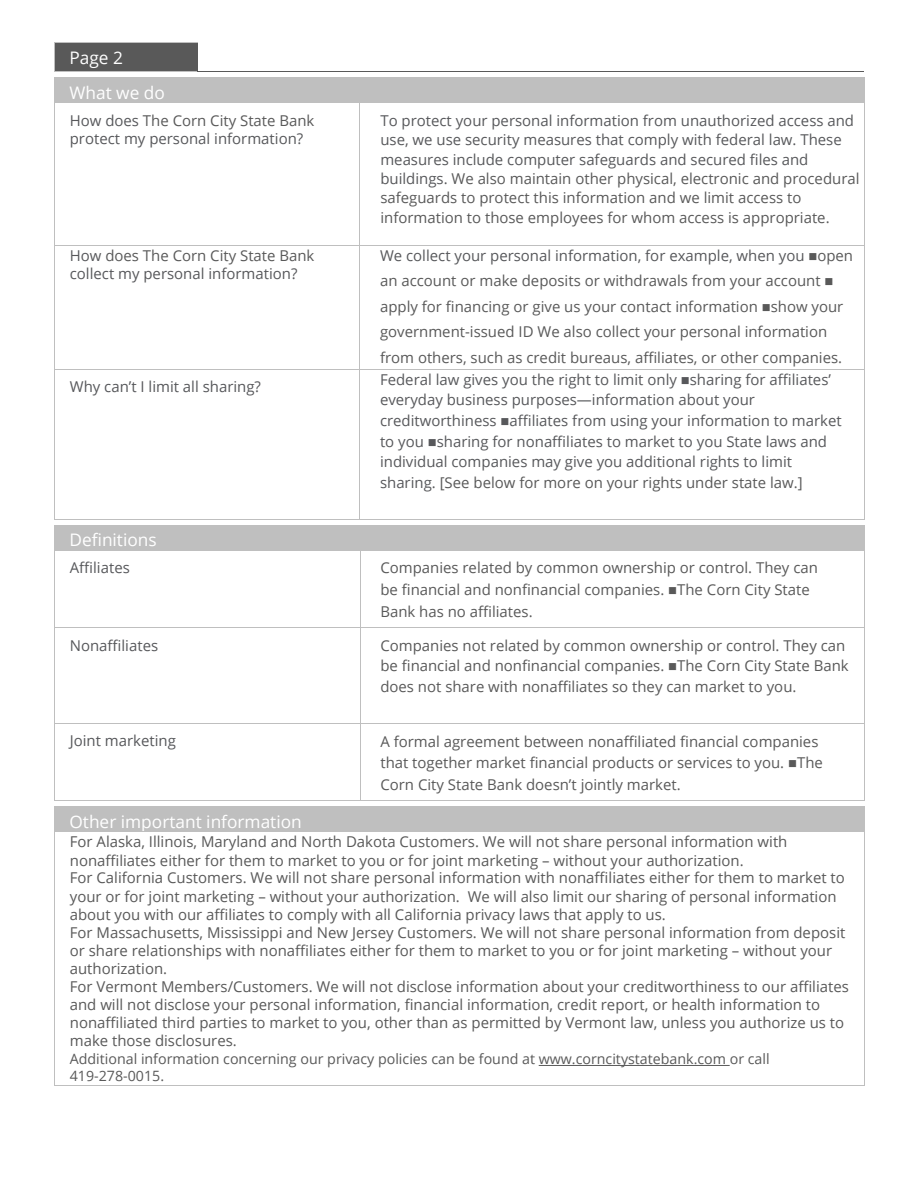
<style>
.page{position:relative;width:918px;height:1188px;background:#fff}
.page>*{position:absolute;margin:0;border:0;box-sizing:border-box;transform-origin:0 0}
.t1{font:17.25px/35.4px "Open Sans";color:#fff}
.t2{font:15px/18.1px "Open Sans";color:#595959}
.t3{font:15px/19.4px "Open Sans";color:#57585b}
.t4{font:14.25px/17.1px "Open Sans";color:#595959}
.s1{color:#595959}
.s2{color:#57585b}
</style>
<div class="page">
<div style="left:55px;top:43px;width:142px;height:29px;background:#595959"></div>
<hr style="left:55px;top:42px;width:142px;height:1px;background:#bfbfbf">
<hr style="left:55px;top:72px;width:142px;height:1px;background:#bfbfbf">
<hr style="left:198px;top:72px;width:162px;height:1px;background:#595959">
<hr style="left:360px;top:72px;width:504px;height:1px;background:#595959">
<div style="left:63px;top:78px;width:801px;height:25px;background:#bfbfbf"></div>
<hr style="left:55px;top:78px;width:305px;height:1px;background:#bfbfbf">
<svg style="left:54px;top:42px;width:2px;height:61px"></svg>
<hr style="left:55px;top:103px;width:304px;height:1px;background:#bfbfbf">
<hr style="left:360px;top:103px;width:504px;height:1px;background:#bfbfbf">
<svg style="left:864px;top:78px;width:1px;height:25px"></svg>
<hr style="left:54px;top:103px;width:1px;height:142px;background:#bfbfbf">
<hr style="left:359px;top:103px;width:1px;height:142px;background:#bfbfbf">
<hr style="left:864px;top:103px;width:1px;height:142px;background:#bfbfbf">
<hr style="left:55px;top:245px;width:304px;height:1px;background:#bfbfbf">
<hr style="left:360px;top:245px;width:504px;height:1px;background:#bfbfbf">
<hr style="left:54px;top:246px;width:1px;height:123px;background:#bfbfbf">
<hr style="left:359px;top:246px;width:1px;height:123px;background:#bfbfbf">
<hr style="left:864px;top:246px;width:1px;height:123px;background:#bfbfbf">
<hr style="left:55px;top:369px;width:304px;height:1px;background:#bfbfbf">
<hr style="left:360px;top:369px;width:504px;height:1px;background:#bfbfbf">
<hr style="left:54px;top:370px;width:1px;height:149px;background:#bfbfbf">
<hr style="left:359px;top:370px;width:1px;height:149px;background:#bfbfbf">
<hr style="left:864px;top:370px;width:1px;height:149px;background:#bfbfbf">
<hr style="left:55px;top:519px;width:304px;height:1px;background:#bfbfbf">
<hr style="left:361px;top:519px;width:503px;height:1px;background:#bfbfbf">
<div style="left:63px;top:526px;width:801px;height:24px;background:#bfbfbf"></div>
<hr style="left:55px;top:525px;width:305px;height:1px;background:#bfbfbf">
<hr style="left:360px;top:525px;width:504px;height:1px;background:#bfbfbf">
<svg style="left:54px;top:519px;width:2px;height:32px"></svg>
<hr style="left:55px;top:550px;width:305px;height:1px;background:#bfbfbf">
<hr style="left:360px;top:550px;width:504px;height:1px;background:#bfbfbf">
<svg style="left:864px;top:519px;width:1px;height:32px"></svg>
<hr style="left:54px;top:551px;width:1px;height:77px;background:#bfbfbf">
<hr style="left:360px;top:551px;width:1px;height:77px;background:#bfbfbf">
<hr style="left:864px;top:551px;width:1px;height:77px;background:#bfbfbf">
<hr style="left:55px;top:628px;width:305px;height:1px;background:#bfbfbf">
<hr style="left:360px;top:628px;width:504px;height:1px;background:#bfbfbf">
<hr style="left:54px;top:628px;width:1px;height:95px;background:#bfbfbf">
<hr style="left:360px;top:628px;width:1px;height:95px;background:#bfbfbf">
<hr style="left:864px;top:628px;width:1px;height:95px;background:#bfbfbf">
<hr style="left:55px;top:723px;width:305px;height:1px;background:#bfbfbf">
<hr style="left:360px;top:723px;width:504px;height:1px;background:#bfbfbf">
<hr style="left:54px;top:724px;width:1px;height:77px;background:#bfbfbf">
<hr style="left:360px;top:724px;width:1px;height:77px;background:#bfbfbf">
<hr style="left:864px;top:724px;width:1px;height:77px;background:#bfbfbf">
<hr style="left:55px;top:801px;width:305px;height:1px;background:#bfbfbf">
<hr style="left:361px;top:801px;width:503px;height:1px;background:#bfbfbf">
<div style="left:63px;top:807px;width:801px;height:25px;background:#bfbfbf"></div>
<hr style="left:539px;top:1065px;width:191px;height:1px;background:#595959">
<hr style="left:55px;top:807px;width:305px;height:1px;background:#bfbfbf">
<svg style="left:54px;top:801px;width:2px;height:31px"></svg>
<hr style="left:55px;top:832px;width:809px;height:1px;background:#bfbfbf">
<svg style="left:864px;top:806px;width:1px;height:26px"></svg>
<hr style="left:54px;top:832px;width:1px;height:253px;background:#bfbfbf">
<hr style="left:55px;top:1085px;width:809px;height:1px;background:#bfbfbf">
<hr style="left:864px;top:832px;width:1px;height:253px;background:#bfbfbf">
<p class="t1" style="left:69px;top:39px;width:97px">Page 2<br>What we do</p>
<p class="t3" style="left:70px;top:111px;width:246px;line-height:18px">How does <span class="s1">The Corn City State Bank </span>protect my personal information?</p>
<p class="t3" style="left:380px;top:111px;width:481px">To protect your personal information from unauthorized access and use, we use security measures that comply with federal law. These measures include computer safeguards and secured files and buildings. <span class="s1">We also maintain other physical, electronic and procedural safeguards to protect this information and we limit access to information to those employees for whom access is appropriate.</span></p>
<p class="t3" style="left:70px;top:246px;width:246px;line-height:18px">How <span class="s1">does The Corn City State Bank </span>collect my personal information?</p>
<p class="t2" style="left:380px;top:242px;width:475px;line-height:25.5px"><span class="s2">We collect your personal information, for example, when you</span> ■open an account or make deposits or withdrawals from your account ■ apply for financing or give us your contact information ■show your government-issued ID We also collect your personal information from others, such as credit bureaus, affiliates, or other companies.</p>
<p class="t3" style="left:70px;top:377px;width:193px">Why can’t I limit all sharing?</p>
<p class="t3" style="left:380px;top:369px;width:463px;line-height:20.5px">Federal law gives you the right to limit only ■sharing for affiliates’ everyday business purposes—information about your creditworthiness ■affiliates from using your information to market to you ■sharing for nonaffiliates to market to you State laws and individual companies may give you additional rights to limit sharing. <span class="s1">[See below for more on your rights under state law.]</span></p>
<p class="t1" style="left:69px;top:522px;width:89px">Definitions</p>
<p class="t3" style="left:70px;top:558px;width:62px">Affiliates</p>
<p class="t2" style="left:380px;top:557px;width:439px;line-height:21.6px">Companies related by common ownership or control. They can be financial and nonfinancial companies. ■The Corn City State<br>Bank has no affiliates.</p>
<p class="t3" style="left:70px;top:635px;width:90px">Nonaffiliates</p>
<p class="t2" style="left:380px;top:635px;width:470px;line-height:20.4px">Companies not related by common ownership or control. They can be financial and nonfinancial companies. ■The Corn City State Bank does not share with nonaffiliates so they can market to you.</p>
<p class="t3" style="left:70px;top:731px;width:108px">Joint marketing</p>
<p class="t2" style="left:380px;top:730px;width:444px;line-height:21.8px">A formal agreement between nonaffiliated financial companies that together market financial products or services to you. ■The<br>Corn City State Bank doesn’t jointly market.</p>
<p class="t1" style="left:69px;top:804px;width:234px">Other important information</p>
<p class="t2" style="left:70px;top:832px;width:781px">For Alaska, Illinois, Maryland and North Dakota Customers. We will not share personal information with nonaffiliates either for them to market to you or for joint marketing – without your authorization.<br>For California Customers. We will not share personal information with nonaffiliates either for them to market to your or for joint marketing – without your authorization. We will also limit our sharing of personal information about you with our affiliates to comply with all California privacy laws that apply to us.<br>For Massachusetts, Mississippi and New Jersey Customers. We will not share personal information from deposit or share relationships with nonaffiliates either for them to market to you or for joint marketing – without your authorization.<br>For Vermont Members/Customers. We will not disclose information about your creditworthiness to our affiliates and will not disclose your personal information, financial information, credit report, or health information to nonaffiliated third parties to market to you, other than as permitted by Vermont law, unless you authorize us to make those disclosures.</p>
<p class="t4" style="left:70px;top:1050px;width:701px">Additional information concerning our privacy policies can be found at www.corncitystatebank.com or call<br>419-278-0015.</p>
</div>
